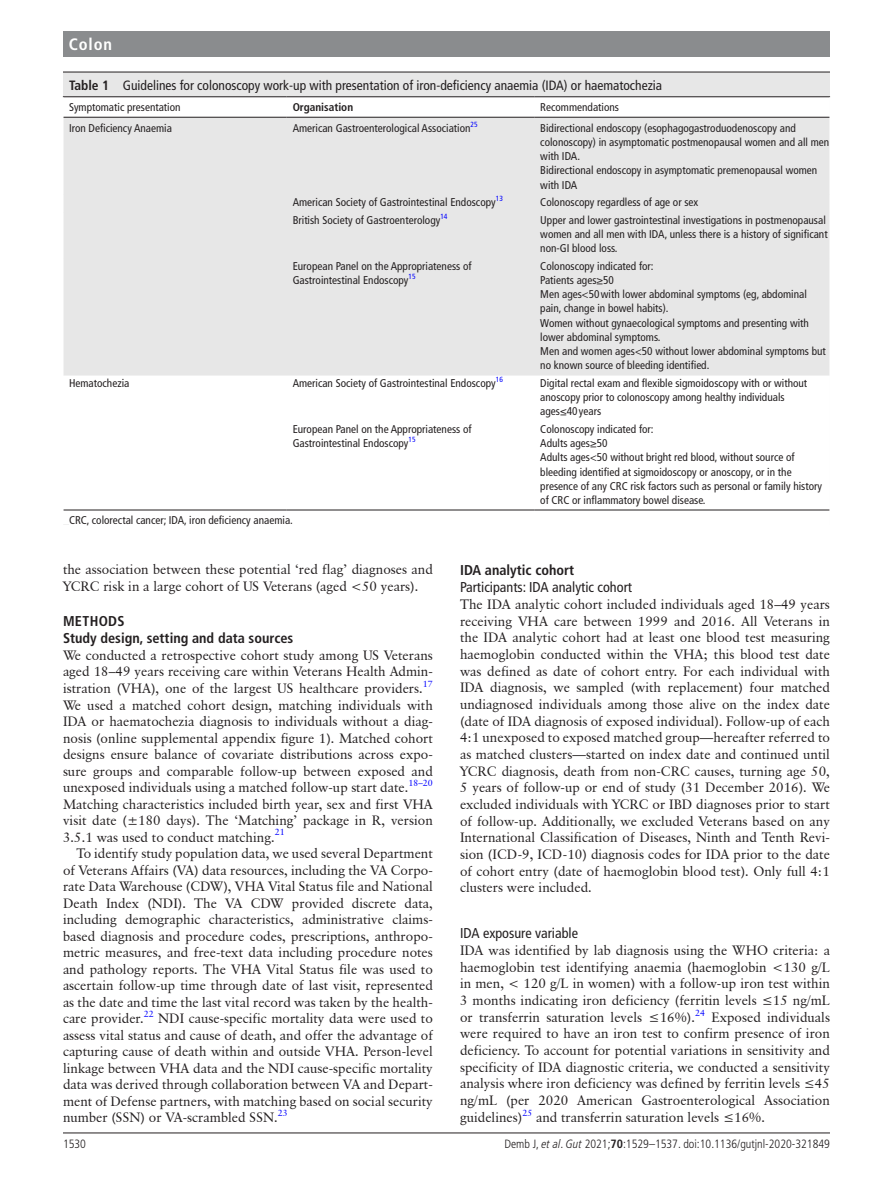
<style>
.page{position:relative;width:893px;height:1191px;background:#fff}
.page>*{position:absolute;margin:0;border:0;box-sizing:border-box;transform-origin:0 0}
.t1{font:700 condensed 16.5px "Frutiger LT Pro";letter-spacing:.055em;color:#fff}
.t2{font:700 condensed 14.25px/17.2px "Frutiger LT Pro";color:#231f20}
.t3{font:condensed 14.25px "Frutiger LT Pro";color:#231f20}
.t4{font:13.5px/16.5px "Classical Garamond BT";color:#231f20;text-align:justify}
.t5{font:condensed 13.5px "Frutiger LT Pro";color:#231f20}
.t6{font:300 condensed 12px "Frutiger LT Pro";color:#231f20}
.t7{font:condensed 11.25px/14.2px "Frutiger LT Pro";color:#231f20}
.t8{font:700 condensed 11.25px "Frutiger LT Pro";color:#231f20}
.t9{font:condensed 7.5px "Frutiger LT Pro";color:#00f}
.s1{font-weight:700}
.s2{font-style:italic}
</style>
<div class="page">
<hr style="left:63px;top:1132px;width:767px;height:1px;background:#231f20">
<div style="left:63px;top:31px;width:767px;height:25px;background:#8a8c8e"></div>
<div style="left:63px;top:72px;width:767px;height:452px;background:#e7e7e7"></div>
<hr style="left:63px;top:72px;width:767px;height:1px;background:#231f20">
<div style="left:64px;top:97px;width:766px;height:427px;background:#fff"></div>
<svg style="left:64px;top:118px;width:766px;height:257px"></svg>
<hr style="left:63px;top:509px;width:224px;height:1px;background:#231f20">
<hr style="left:63px;top:96px;width:224px;height:1px;background:#231f20">
<hr style="left:63px;top:117px;width:224px;height:1px;background:#231f20">
<hr style="left:287px;top:96px;width:247px;height:1px;background:#231f20">
<hr style="left:287px;top:117px;width:247px;height:1px;background:#231f20">
<hr style="left:534px;top:96px;width:296px;height:1px;background:#231f20">
<hr style="left:534px;top:117px;width:296px;height:1px;background:#231f20">
<hr style="left:287px;top:509px;width:247px;height:1px;background:#231f20">
<hr style="left:534px;top:509px;width:296px;height:1px;background:#231f20">
<svg style="left:63px;top:97px;width:1px;height:19px"></svg>
<hr style="left:63px;top:117px;width:1px;height:78px;background:#fff">
<svg style="left:63px;top:195px;width:1px;height:17px"></svg>
<hr style="left:63px;top:212px;width:1px;height:46px;background:#fff">
<hr style="left:63px;top:258px;width:1px;height:117px;background:#fff">
<hr style="left:63px;top:375px;width:1px;height:46px;background:#fff">
<hr style="left:63px;top:421px;width:1px;height:89px;background:#fff">
<svg style="left:63px;top:510px;width:1px;height:14px"></svg>
<p class="t1" style="left:69px;top:34px;width:45px">Colon</p>
<p class="t5" style="left:69px;top:78px;width:595px"><span class="s1">Table 1</span> Guidelines for colonoscopy work-up with presentation of iron-deficiency anaemia (IDA) or haematochezia</p>
<p class="t7" style="left:69px;top:100px;width:113px">Symptomatic presentation</p>
<p class="t8" style="left:293px;top:101px;width:62px">Organisation</p>
<p class="t7" style="left:540px;top:100px;width:80px">Recommendations</p>
<p class="t7" style="left:69px;top:121px;width:104px">Iron Deficiency Anaemia</p>
<p class="t7" style="left:293px;top:121px;width:179px">American Gastroenterological Association</p>
<p class="t9" style="left:471px;top:120px;width:9px">25</p>
<p class="t7" style="left:540px;top:121px;width:290px">Bidirectional endoscopy (esophagogastroduodenoscopy and colonoscopy) in asymptomatic postmenopausal women and all men with IDA.<br>Bidirectional endoscopy in asymptomatic premenopausal women with IDA</p>
<p class="t7" style="left:293px;top:195px;width:205px">American Society of Gastrointestinal Endoscopy</p>
<p class="t9" style="left:496px;top:194px;width:9px">13</p>
<p class="t7" style="left:540px;top:195px;width:160px">Colonoscopy regardless of age or sex</p>
<p class="t7" style="left:293px;top:213px;width:149px">British Society of Gastroenterology</p>
<p class="t9" style="left:440px;top:211px;width:9px">14</p>
<p class="t7" style="left:540px;top:213px;width:289px">Upper and lower gastrointestinal investigations in postmenopausal women and all men with IDA, unless there is a history of significant non-GI blood loss.</p>
<p class="t7" style="left:293px;top:259px;width:180px">European Panel on the Appropriateness of<br>Gastrointestinal Endoscopy</p>
<p class="t7" style="left:540px;top:258px;width:287px">Colonoscopy indicated for:<br>Patients ages≥50<br>Men ages&lt;50with lower abdominal symptoms (eg, abdominal pain, change in bowel habits).<br>Women without gynaecological symptoms and presenting with lower abdominal symptoms.<br>Men and women ages&lt;50 without lower abdominal symptoms but no known source of bleeding identified.</p>
<p class="t9" style="left:408px;top:272px;width:9px">15</p>
<p class="t7" style="left:69px;top:376px;width:62px">Hematochezia</p>
<p class="t7" style="left:293px;top:376px;width:205px">American Society of Gastrointestinal Endoscopy</p>
<p class="t9" style="left:496px;top:375px;width:9px">16</p>
<p class="t7" style="left:540px;top:376px;width:268px">Digital rectal exam and flexible sigmoidoscopy with or without anoscopy prior to colonoscopy among healthy individuals ages≤40 years</p>
<p class="t7" style="left:293px;top:422px;width:180px">European Panel on the Appropriateness of<br>Gastrointestinal Endoscopy</p>
<p class="t7" style="left:540px;top:422px;width:283px">Colonoscopy indicated for:<br>Adults ages≥50<br>Adults ages&lt;50 without bright red blood, without source of bleeding identified at sigmoidoscopy or anoscopy, or in the presence of any CRC risk factors such as personal or family history of CRC or inflammatory bowel disease.</p>
<p class="t9" style="left:408px;top:435px;width:9px">15</p>
<p class="t7" style="left:69px;top:513px;width:225px">CRC, colorectal cancer; IDA, iron deficiency anaemia.</p>
<p class="t4" style="left:63px;top:561px;width:371px">the association between these potential ‘red flag’ diagnoses and<br>YCRC risk in a large cohort of US Veterans (aged &lt;50 years).</p>
<p class="t2" style="left:63px;top:612px;width:232px">METHODS<br>Study design, setting and data sources</p>
<p class="t4" style="left:63px;top:647px;width:371px">We conducted a retrospective cohort study among US Veterans aged 18–49 years receiving care within Veterans Health Admin&shy;istration (VHA), one of the largest US healthcare providers.<sup>17<br></sup>We used a matched cohort design, matching individuals with IDA or haematochezia diagnosis to individuals without a diag&shy;nosis (online supplemental appendix figure 1). Matched cohort designs ensure balance of covariate distributions across expo&shy;sure groups and comparable follow-up between exposed and unexposed individuals using a matched follow-up start date.<sup>18–20<br></sup>Matching characteristics included birth year, sex and first VHA visit date (±180 days). The ‘Matching’ package in R, version 3.5.1 was used to conduct matching.<sup>21</sup></p>
<p class="t4" style="left:63px;top:845px;width:371px;text-indent:14px">To identify study population data, we used several Department of Veterans Affairs (VA) data resources, including the VA Corpo&shy;rate Data Warehouse (CDW), VHA Vital Status file and National Death Index (NDI). The VA CDW provided discrete data, including demographic characteristics, administrative claims&shy;based diagnosis and procedure codes, prescriptions, anthropo&shy;metric measures, and free-text data including procedure notes and pathology reports. The VHA Vital Status file was used to ascertain follow-up time through date of last visit, represented as the date and time the last vital record was taken by the health&shy;care provider.<sup>22</sup> NDI cause-specific mortality data were used to assess vital status and cause of death, and offer the advantage of capturing cause of death within and outside VHA. Person-level linkage between VHA data and the NDI cause-specific mortality data was derived through collaboration between VA and Depart&shy;ment of Defense partners, with matching based on social security number (SSN) or VA-scrambled SSN.<sup>23</sup></p>
<p class="t2" style="left:460px;top:561px;width:116px">IDA analytic cohort</p>
<p class="t3" style="left:460px;top:579px;width:174px">Participants: IDA analytic cohort</p>
<p class="t4" style="left:460px;top:596px;width:371px">The IDA analytic cohort included individuals aged 18–49 years receiving VHA care between 1999 and 2016. All Veterans in the IDA analytic cohort had at least one blood test measuring haemoglobin conducted within the VHA; this blood test date was defined as date of cohort entry. For each individual with IDA diagnosis, we sampled (with replacement) four matched undiagnosed individuals among those alive on the index date (date of IDA diagnosis of exposed individual). Follow-up of each 4:1 unexposed to exposed matched group—hereafter referred to as matched clusters—started on index date and continued until YCRC diagnosis, death from non-CRC causes, turning age 50, 5 years of follow-up or end of study (31 December 2016). We excluded individuals with YCRC or IBD diagnoses prior to start of follow-up. Additionally, we excluded Veterans based on any International Classification of Diseases, Ninth and Tenth Revi&shy;sion (ICD-9, ICD-10) diagnosis codes for IDA prior to the date of cohort entry (date of haemoglobin blood test). Only full 4:1 clusters were included.</p>
<p class="t3" style="left:460px;top:925px;width:119px">IDA exposure variable</p>
<p class="t4" style="left:460px;top:942px;width:371px">IDA was identified by lab diagnosis using the WHO criteria: a haemoglobin test identifying anaemia (haemoglobin &lt;130 g/L in men, &lt; 120 g/L in women) with a follow-up iron test within 3 months indicating iron deficiency (ferritin levels ≤15 ng/mL or transferrin saturation levels ≤16%).<sup>24</sup></p>
<p class="t4" style="left:460px;top:1008px;width:371px;text-indent:251px">Exposed individuals were required to have an iron test to confirm presence of iron deficiency. To account for potential variations in sensitivity and specificity of IDA diagnostic criteria, we conducted a sensitivity analysis where iron deficiency was defined by ferritin levels ≤45 ng/mL (per 2020 American Gastroenterological Association guidelines)<sup>25</sup> and transferrin saturation levels ≤16%.</p>
<p class="t6" style="left:63px;top:1136px;width:25px">1530</p>
<p class="t6" style="left:504px;top:1136px;width:327px">Demb J, <span class="s2">et al</span>. <span class="s2">Gut</span> 2021;<span class="s1">70</span>:1529–1537. doi:10.1136/gutjnl-2020-321849</p>
</div>
